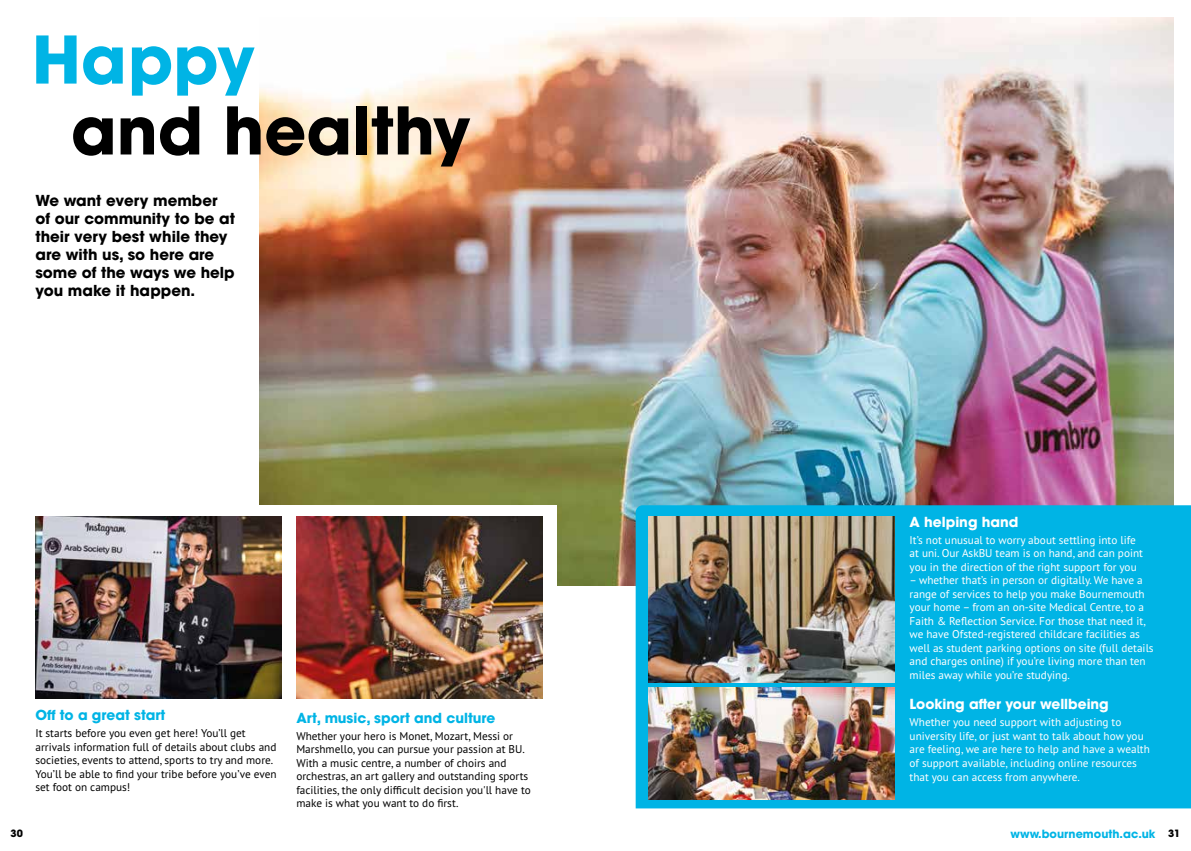
<style>
.page{position:relative;width:1191px;height:851px;background:#fff}
.page>*{position:absolute;margin:0;border:0;box-sizing:border-box;transform-origin:0 0}
.t1{font:700 65px "ITC Avant Garde Std";color:#000}
.t2{font:700 65px "ITC Avant Garde Std";color:#00b4e5}
.t3{font:700 15px/18px "ITC Avant Garde Std";color:#000}
.t4{font:700 13.75px "ITC Avant Garde Std";color:#00b4e5}
.t5{font:700 13.75px "ITC Avant Garde Std";color:#fff}
.t6{font:11.25px/13.5px "PT Sans Pro";color:#fff}
.t7{font:11.25px/13.5px "PT Sans Pro";color:#000}
.t8{font:700 11.25px "ITC Avant Garde Std";color:#00b4e5}
.t9{font:700 10px "ITC Avant Garde Std";color:#000}
.s1{font-size:10px;color:#000}
</style>
<div class="page">
<img style="left:260px;top:18px;width:913px;height:567px">
<div style="left:244px;top:505px;width:312px;height:159px;background:#fff"></div>
<div style="left:635px;top:505px;width:556px;height:303px;background:#00b4e5"></div>
<img style="left:35px;top:516px;width:246px;height:182px">
<img style="left:648px;top:516px;width:246px;height:166px">
<img style="left:648px;top:687px;width:246px;height:112px">
<img style="left:296px;top:516px;width:246px;height:182px">
<h1 class="t2" style="left:32px;top:16px;width:224px">Happy</h1>
<h1 class="t1" style="left:71px;top:87px;width:401px">and healthy</h1>
<h2 class="t3" style="left:35px;top:191px;width:201px">We want every member of our community to be at their very best while they are with us, so here are some of the ways we help you make it happen.</h2>
<p class="t4" style="left:35px;top:705px;width:131px">Off to a great start</p>
<p class="t7" style="left:35px;top:725px;width:243px">It starts before you even get here! You’ll get arrivals information full of details about clubs and societies, events to attend, sports to try and more.<br>You’ll be able to find your tribe before you’ve even set foot on campus!</p>
<p class="t4" style="left:296px;top:708px;width:200px">Art, music, sport and culture</p>
<p class="t7" style="left:296px;top:728px;width:236px">Whether your hero is Monet, Mozart, Messi or Marshmello, you can pursue your passion at BU.<br>With a music centre, a number of choirs and orchestras, an art gallery and outstanding sports facilities, the only difficult decision you'll have to make is what you want to do first.</p>
<p class="t5" style="left:909px;top:512px;width:110px">A helping hand</p>
<p class="t6" style="left:909px;top:532px;width:235px">It’s not unusual to worry about settling into life at uni. Our AskBU team is on hand, and can point you in the direction of the right support for you</p>
<p class="t6" style="left:909px;top:573px;width:245px">– whether that’s in person or digitally. We have a range of services to help you make Bournemouth your home – from an on-site Medical Centre, to a Faith &amp; Reflection Service. For those that need it, we have Ofsted-registered childcare facilities as well as student parking options on site (full details and charges online) if you’re living more than ten miles away while you’re studying.</p>
<p class="t5" style="left:909px;top:695px;width:201px">Looking after your wellbeing</p>
<p class="t6" style="left:909px;top:715px;width:242px">Whether you need support with adjusting to university life, or just want to talk about how you are feeling, we are here to help and have a wealth of support available, including online resources that you can access from anywhere.</p>
<p class="t9" style="left:11px;top:826px;width:14px">30</p>
<p class="t8" style="left:1010px;top:826px;width:171px">www.bournemouth.ac.uk <span class="s1">31</span></p>
</div>
